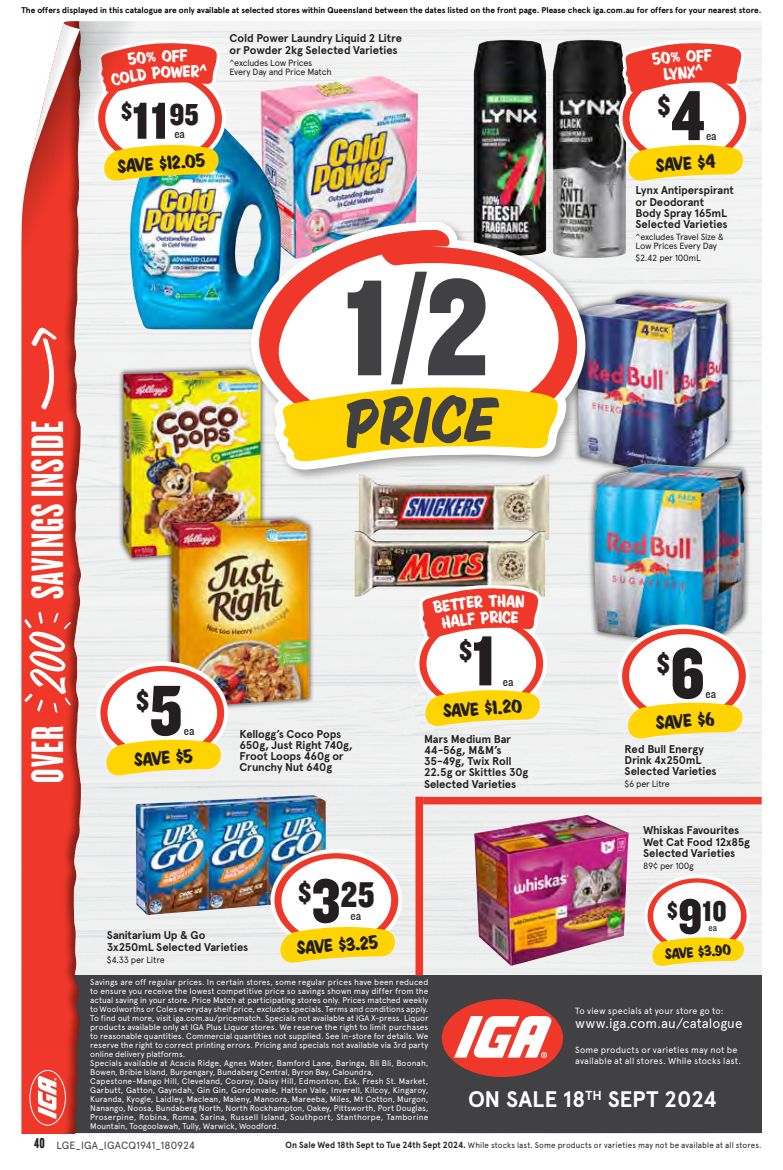
<style>
.page{position:relative;width:783px;height:1170px;background:#fff}
.page>*{position:absolute;margin:0;border:0;box-sizing:border-box;transform-origin:0 0}
.t1{font:73.5px "Knockout 70 Full Welterwt";color:#231f20}
.t2{font:54px "Knockout 70 Full Welterwt";color:#231f20}
.t3{font:47.25px "Knockout 67 Full Bantamwt";letter-spacing:.025em;color:#fff}
.t4{font:37.2px "Knockout 70 Full Welterwt";color:#231f20}
.t5{font:29.7px "Knockout 70 Full Welterwt";color:#231f20}
.t6{font:28.35px "Knockout 70 Full Welterwt";color:#231f20}
.t7{font:28.05px "Knockout 70 Full Welterwt";color:#231f20}
.t8{font:23.55px "Knockout 70 Full Welterwt";color:#231f20}
.t9{font:22.8px "Knockout 70 Full Welterwt";color:#231f20}
.t10{font:700 22.5px "Apercu";letter-spacing:-.01em;color:#fff}
.t11{font:20.85px "Sign Painter House Showcard";color:#231f20}
.t12{font:18.75px "Sign Painter House Showcard";color:#fff}
.t13{font:16.65px "Sign Painter House Showcard";color:#231f20}
.t14{font:15px "Knockout 68 Full Featherwt";color:#231f20}
.t15{font:13.5px "Apercu";color:#fff}
.t16{font:12.6px "Knockout 30 Junior Welterwt";color:#231f20}
.t17{font:700 11.25px/11.2px "Apercu";letter-spacing:-.01em;color:#231f20}
.t18{font:10.5px "Apercu";letter-spacing:-.005em;color:#414042}
.t19{font:10.05px "Knockout 30 Junior Welterwt";color:#231f20}
.t20{font:9px/9px "Apercu";letter-spacing:-.035em;color:#231f20}
.t21{font:9px/10.5px "Apercu";letter-spacing:.015em;color:#fff}
.t22{font:8.25px/9px "Apercu";color:#fff}
.t23{font:700 8.25px "Apercu";color:#000}
.t24{font:8.25px "Apercu";letter-spacing:.015em;color:#231f20}
.s1{font-size:63.75px}
.s2{font-size:51px}
.s3{font-weight:700;font-size:9px}
</style>
<div class="page">
<div style="left:72px;top:975px;width:689px;height:158px;background:#414042"></div>
<div style="left:21px;top:21px;width:60px;height:1112px;background:#231f20;opacity:.5"></div>
<svg style="left:30px;top:328px;width:27px;height:82px"></svg>
<svg style="left:29px;top:1069px;width:37px;height:56px"></svg>
<svg style="left:38px;top:1075px;width:19px;height:44px"></svg>
<div style="left:441px;top:998px;width:122px;height:78px;background:#ef3829;border-radius:50%"></div>
<svg style="left:454px;top:1015px;width:99px;height:42px"></svg>
<div style="left:423px;top:796px;width:338px;height:8px;background:#ef3829"></div>
<div style="left:415px;top:796px;width:8px;height:179px;background:#ef3829"></div>
<img style="left:260px;top:75px;width:158px;height:143px">
<img style="left:552px;top:40px;width:74px;height:218px">
<img style="left:473px;top:40px;width:73px;height:178px">
<div style="left:570px;top:288px;width:164px;height:195px;background:#231f20;opacity:.65"></div>
<img style="left:597px;top:294px;width:130px;height:163px">
<img style="left:136px;top:795px;width:190px;height:120px">
<img style="left:359px;top:482px;width:190px;height:58px">
<img style="left:354px;top:531px;width:191px;height:66px">
<img style="left:474px;top:814px;width:154px;height:151px">
<div style="left:588px;top:457px;width:163px;height:195px;background:#231f20;opacity:.65"></div>
<img style="left:594px;top:463px;width:150px;height:183px">
<img style="left:130px;top:87px;width:151px;height:242px">
<div style="left:118px;top:364px;width:148px;height:199px;background:#231f20;opacity:.65"></div>
<img style="left:123px;top:370px;width:137px;height:187px">
<div style="left:166px;top:513px;width:149px;height:200px;background:#231f20;opacity:.65"></div>
<img style="left:171px;top:519px;width:138px;height:188px">
<div style="left:247px;top:218px;width:350px;height:264px;background:#231f20;opacity:.4"></div>
<img style="left:248px;top:222px;width:344px;height:247px">
<img style="left:255px;top:230px;width:328px;height:219px">
<svg style="left:275px;top:254px;width:288px;height:183px"></svg>
<svg style="left:282px;top:272px;width:276px;height:190px"></svg>
<div style="left:96px;top:661px;width:132px;height:103px;background:#fff;border-radius:50%"></div>
<svg style="left:100px;top:665px;width:124px;height:95px"></svg>
<div style="left:107px;top:671px;width:110px;height:83px;background:#fff;border-radius:50%"></div>
<svg style="left:100px;top:737px;width:126px;height:41px"></svg>
<svg style="left:618px;top:624px;width:131px;height:103px"></svg>
<svg style="left:622px;top:628px;width:123px;height:95px"></svg>
<div style="left:629px;top:634px;width:109px;height:83px;background:#fff;border-radius:50%"></div>
<svg style="left:621px;top:700px;width:126px;height:41px"></svg>
<svg style="left:270px;top:848px;width:132px;height:103px"></svg>
<div style="left:274px;top:853px;width:124px;height:94px;background:#ef3829;border-radius:50%"></div>
<div style="left:281px;top:858px;width:110px;height:83px;background:#fff;border-radius:50%"></div>
<svg style="left:274px;top:924px;width:126px;height:42px"></svg>
<svg style="left:644px;top:874px;width:105px;height:83px"></svg>
<svg style="left:647px;top:878px;width:99px;height:75px"></svg>
<div style="left:653px;top:882px;width:87px;height:67px;background:#fff;border-radius:50%"></div>
<svg style="left:647px;top:935px;width:101px;height:33px"></svg>
<svg style="left:24px;top:611px;width:47px;height:102px"></svg>
<img style="left:21px;top:21px;width:203px;height:241px">
<svg style="left:616px;top:35px;width:132px;height:149px"></svg>
<svg style="left:413px;top:580px;width:132px;height:149px"></svg>
<p class="t23" style="left:21px;top:5px;width:741px">The offers displayed in this catalogue are only available at selected stores within Queensland between the dates listed on the front page. Please check iga.com.au for offers for your nearest store.</p>
<h3 class="t12" style="left:180px;top:45px;width:9px">f</h3>
<h3 class="t12" style="left:183px;top:61px;width:9px">E</h3>
<h3 class="t17" style="left:229px;top:33px;width:174px">Cold Power Laundry Liquid 2 Litre or Powder 2kg Selected Varieties</h3>
<p class="t20" style="left:229px;top:58px;width:103px">^excludes Low Prices<br>Every Day and Price Match</p>
<h3 class="t12" style="left:704px;top:45px;width:9px">f</h3>
<h3 class="t8" style="left:121px;top:96px;width:13px">$</h3>
<h2 class="t2" style="left:132px;top:86px;width:68px">11<sup>95</sup></h2>
<h3 class="t16" style="left:174px;top:125px;width:12px">ea</h3>
<h3 class="t7" style="left:657px;top:88px;width:15px">$</h3>
<h1 class="t1" style="left:670px;top:68px;width:36px">4</h1>
<h3 class="t16" style="left:705px;top:128px;width:12px">ea</h3>
<h3 class="t11" style="left:117px;top:154px;width:89px;rotate:-4deg">SAVE $12.05</h3>
<h3 class="t11" style="left:655px;top:153px;width:61px;rotate:-4deg">SAVE $4</h3>
<h3 class="t17" style="left:635px;top:185px;width:100px">Lynx Antiperspirant or Deodorant<br>Body Spray 165mL<br>Selected Varieties</h3>
<p class="t20" style="left:635px;top:232px;width:90px">^excludes Travel Size &amp;<br>Low Prices Every Day</p>
<p class="t20" style="left:635px;top:253px;width:67px">$2.42 per 100mL</p>
<h3 class="t3" style="left:20px;top:599px;width:179px;rotate:-90deg">SAVINGS INSIDE</h3>
<h3 class="t3" style="left:20px;top:782px;width:58px;rotate:-90deg">OVER</h3>
<h3 class="t7" style="left:136px;top:682px;width:15px">$</h3>
<h1 class="t1" style="left:149px;top:663px;width:35px">5</h1>
<h3 class="t16" style="left:184px;top:722px;width:12px">ea</h3>
<h3 class="t11" style="left:134px;top:747px;width:60px;rotate:-4deg">SAVE $5</h3>
<h3 class="t17" style="left:239px;top:728px;width:115px">Kellogg’s Coco Pops<br>650g, Just Right 740g,<br>Froot Loops 460g or<br>Crunchy Nut 640g</h3>
<h3 class="t17" style="left:107px;top:929px;width:143px">Sanitarium Up &amp; Go<br>3x250mL Selected Varieties</h3>
<p class="t20" style="left:107px;top:954px;width:59px">$4.33 per Litre</p>
<h3 class="t6" style="left:298px;top:874px;width:15px">$</h3>
<h3 class="t4" style="left:311px;top:870px;width:65px"><span class="s1">3</span>25</h3>
<h3 class="t16" style="left:350px;top:906px;width:12px">ea</h3>
<h3 class="t11" style="left:296px;top:935px;width:83px;rotate:-4deg">SAVE $3.25</h3>
<h3 class="t7" style="left:459px;top:633px;width:15px">$</h3>
<h1 class="t1" style="left:472px;top:613px;width:27px">1</h1>
<h3 class="t12" style="left:502px;top:606px;width:10px">c</h3>
<h3 class="t16" style="left:503px;top:673px;width:12px">ea</h3>
<h3 class="t11" style="left:442px;top:699px;width:80px;rotate:-4deg">SAVE $1.20</h3>
<h3 class="t17" style="left:424px;top:733px;width:106px">Mars Medium Bar<br>44-56g, M&amp;M’s<br>35-49g, Twix Roll<br>22.5g or Skittles 30g<br>Selected Varieties</h3>
<h3 class="t7" style="left:656px;top:645px;width:15px">$</h3>
<h1 class="t1" style="left:670px;top:626px;width:36px">6</h1>
<h3 class="t16" style="left:705px;top:685px;width:12px">ea</h3>
<h3 class="t11" style="left:655px;top:710px;width:60px;rotate:-4deg">SAVE $6</h3>
<h3 class="t17" style="left:624px;top:743px;width:94px">Red Bull Energy<br>Drink 4x250mL<br>Selected Varieties</h3>
<p class="t20" style="left:624px;top:779px;width:47px">$6 per Litre</p>
<h3 class="t17" style="left:643px;top:824px;width:108px">Whiskas Favourites<br>Wet Cat Food 12x85g<br>Selected Varieties</h3>
<p class="t20" style="left:643px;top:861px;width:52px">89¢ per 100g</p>
<h3 class="t9" style="left:667px;top:895px;width:12px">$</h3>
<h3 class="t5" style="left:677px;top:891px;width:50px"><span class="s2">9</span>10</h3>
<p class="t19" style="left:708px;top:921px;width:10px">ea</p>
<h3 class="t13" style="left:664px;top:944px;width:68px;rotate:-4deg">SAVE $3.90</h3>
<p class="t22" style="left:90px;top:977px;width:339px">Savings are off regular prices. In certain stores, some regular prices have been reduced to ensure you receive the lowest competitive price so savings shown may differ from the actual saving in your store. Price Match at participating stores only. Prices matched weekly to Woolworths or Coles everyday shelf price, excludes specials. Terms and conditions apply.<br>To find out more, visit iga.com.au/pricematch. Specials not available at IGA X-press. Liquor products available only at IGA Plus Liquor stores. We reserve the right to limit purchases to reasonable quantities. Commercial quantities not supplied. See in-store for details. We reserve the right to correct printing errors. Pricing and specials not available via 3rd party online delivery platforms.<br>Specials available at Acacia Ridge, Agnes Water, Bamford Lane, Baringa, Bli Bli, Boonah, Bowen, Bribie Island, Burpengary, Bundaberg Central, Byron Bay, Caloundra, Capestone-Mango Hill, Cleveland, Cooroy, Daisy Hill, Edmonton, Esk, Fresh St. Market, Garbutt, Gatton, Gayndah, Gin Gin, Gordonvale, Hatton Vale, Inverell, Kilcoy, Kingaroy, Kuranda, Kyogle, Laidley, Maclean, Maleny, Manoora, Mareeba, Miles, Mt Cotton, Murgon, Nanango, Noosa, Bundaberg North, North Rockhampton, Oakey, Pittsworth, Port Douglas, Proserpine, Robina, Roma, Sarina, Russell Island, Southport, Stanthorpe, Tamborine Mountain, Toogoolawah, Tully, Warwick, Woodford.</p>
<p class="t21" style="left:575px;top:1005px;width:150px">To view specials at your store go to:</p>
<h3 class="t15" style="left:575px;top:1014px;width:169px">www.iga.com.au/catalogue</h3>
<p class="t21" style="left:575px;top:1044px;width:167px">Some products or varieties may not be available at all stores. While stocks last.</p>
<h3 class="t10" style="left:468px;top:1085px;width:250px">ON SALE 18<sup>TH</sup> SEPT 2024</h3>
<h3 class="t14" style="left:34px;top:1133px;width:12px">40</h3>
<p class="t24" style="left:285px;top:1140px;width:477px"><span class="s3">On Sale Wed 18th Sept to Tue 24th Sept 2024.</span> While stocks last. Some products or varieties may not be available at all stores.</p>
<p class="t18" style="left:56px;top:1138px;width:140px">LGE_IGA_IGACQ1941_180924</p>
</div>
